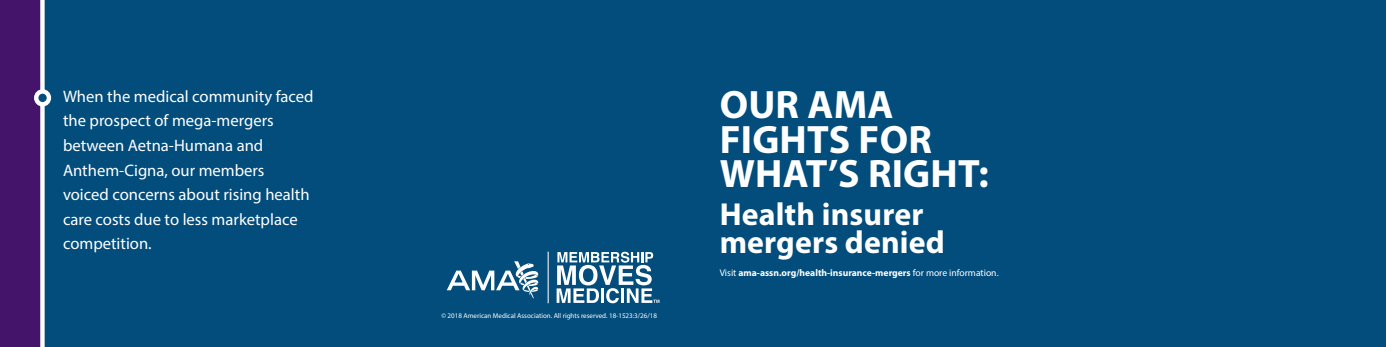
<style>
.page{position:relative;width:1386px;height:347px;background:#fff}
.page>*{position:absolute;margin:0;border:0;box-sizing:border-box;transform-origin:0 0}
.t1{font:700 39.73px/34.6px "Myriad Pro";letter-spacing:.005em;color:#fff}
.t2{font:700 31.85px/27.5px "Myriad Pro";letter-spacing:.005em;color:#fff}
.t3{font:16.62px/24.5px "Myriad Pro";color:#fff}
.t4{font:700 9.62px "Myriad Pro";color:#fff}
.t5{font:7px "Myriad Pro";color:#fff}
.s1{font-weight:400}
</style>
<div class="page">
<div style="left:0;top:0;width:1386px;height:346px;background:#034d7c"></div>
<svg style="left:447px;top:261px;width:91px;height:37px"></svg>
<hr style="left:548px;top:251px;width:1px;height:52px;background:#fff">
<svg style="left:557px;top:251px;width:102px;height:52px"></svg>
<svg style="left:0;top:0;width:45px;height:346px;background:#542b79"></svg>
<svg style="left:36px;top:91px;width:13px;height:13px"></svg>
<div style="left:34px;top:89px;width:17px;height:17px;border:4px solid #fff;border-radius:50%"></div>
<p class="t3" style="left:63px;top:84px;width:252px">When the medical community faced the prospect of mega-mergers between Aetna-Humana and<br>Anthem-Cigna, our members voiced concerns about rising health care costs due to less marketplace competition.</p>
<p class="t5" style="left:441px;top:311px;width:217px">© 2018 American Medical Association. All rights reserved. 18-1523:3/26/18</p>
<p class="t1" style="left:720px;top:86px;width:271px">OUR AMA<br>FIGHTS FOR<br>WHAT’S RIGHT:</p>
<p class="t2" style="left:720px;top:200px;width:227px">Health insurer mergers denied</p>
<p class="t4" style="left:720px;top:266px;width:280px"><span class="s1">Visit</span> ama-assn.org/health-insurance-mergers <span class="s1">for more information.</span></p>
</div>
